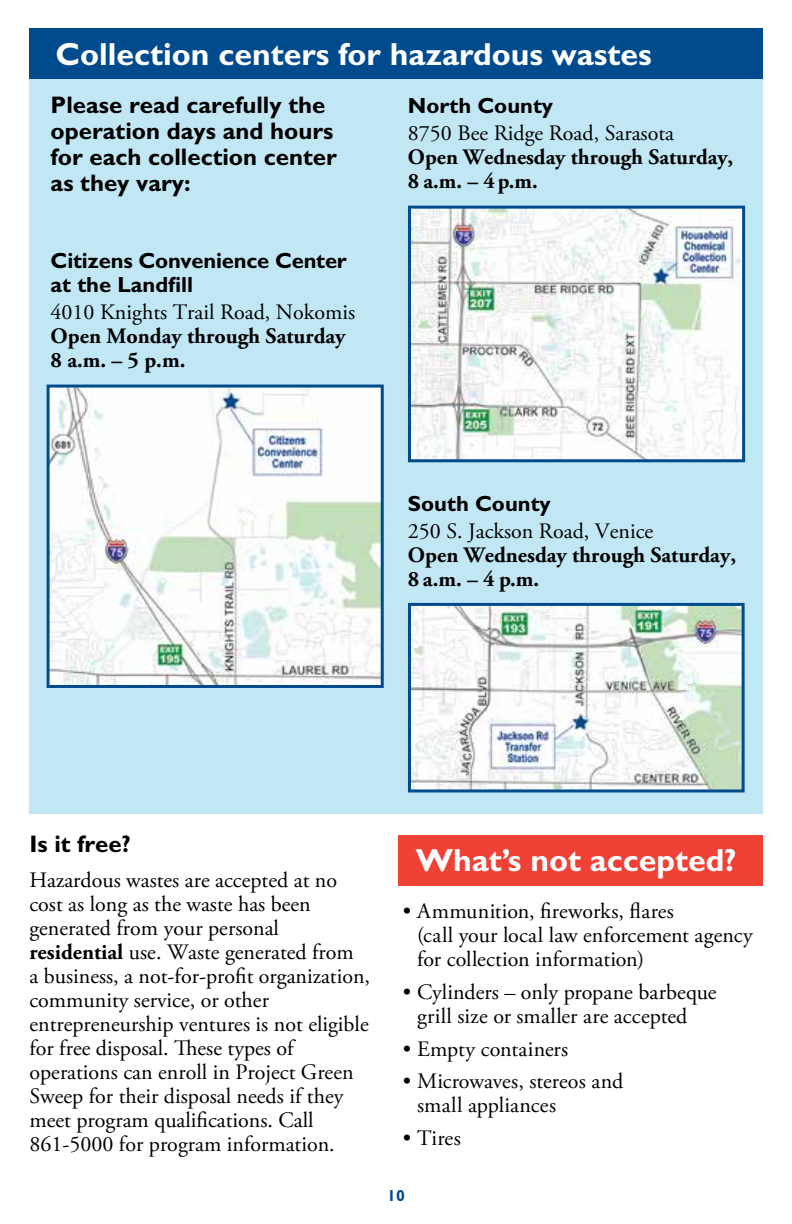
<style>
.page{position:relative;width:792px;height:1224px;background:#fff}
.page>*{position:absolute;margin:0;border:0;box-sizing:border-box;transform-origin:0 0}
.t1{font:700 32px "Gill Sans Std";color:#fff}
.t2{font:700 24px/26px "Gill Sans Std";color:#000}
.t3{font:22px/24px "Adobe Garamond Pro";color:#000}
.t4{font:700 22px/24px "Adobe Garamond Pro";color:#000}
.t5{font:700 22px/24px "Gill Sans Std";color:#000}
.t6{font:700 16px "Gill Sans Std";color:#004b8d}
.s1{font-weight:700}
</style>
<div class="page">
<div style="left:29px;top:63px;width:734px;height:751px;background:#c1e7f5"></div>
<img style="left:51px;top:389px;width:329px;height:295px">
<div style="left:47px;top:385px;width:337px;height:303px;border:3px solid #004b8d"></div>
<img style="left:412px;top:607px;width:329px;height:181px">
<div style="left:408px;top:603px;width:337px;height:189px;border:3px solid #004b8d"></div>
<img style="left:412px;top:210px;width:329px;height:248px">
<div style="left:408px;top:206px;width:337px;height:256px;border:3px solid #004b8d"></div>
<div style="left:29px;top:29px;width:734px;height:50px;background:#004b8d"></div>
<div style="left:398px;top:835px;width:365px;height:51px;background:#ef4135"></div>
<h1 class="t1" style="left:55px;top:35px;width:598px">Collection centers for hazardous wastes</h1>
<p class="t2" style="left:51px;top:92px;width:288px">Please read carefully the operation days and hours for each collection center as they vary:</p>
<p class="t5" style="left:408px;top:94px;width:147px">North County</p>
<p class="t3" style="left:408px;top:122px;width:268px">8750 Bee Ridge Road, Sarasota</p>
<p class="t4" style="left:408px;top:146px;width:327px">Open Wednesday through Saturday,<br>8 a.m. – 4 p.m.</p>
<p class="t5" style="left:51px;top:248px;width:298px">Citizens Convenience Center at the Landfill</p>
<p class="t3" style="left:51px;top:301px;width:306px">4010 Knights Trail Road, Nokomis</p>
<p class="t4" style="left:51px;top:324px;width:296px">Open Monday through Saturday<br>8 a.m. – 5 p.m.</p>
<p class="t5" style="left:408px;top:492px;width:144px">South County</p>
<p class="t3" style="left:408px;top:520px;width:247px">250 S. Jackson Road, Venice</p>
<p class="t4" style="left:408px;top:543px;width:330px">Open Wednesday through Saturday,<br>8 a.m. – 4 p.m.</p>
<p class="t2" style="left:29px;top:831px;width:103px">Is it free?</p>
<p class="t3" style="left:29px;top:869px;width:342px">Hazardous wastes are accepted at no cost as long as the waste has been generated from your personal <span class="s1">residential</span> use. Waste generated from<br>a business, a not-for-profit organization, community service, or other entrepreneurship ventures is not eligible for free disposal. These types of operations can enroll in Project Green Sweep for their disposal needs if they meet program qualifications. Call 861-5000 for program information.</p>
<h1 class="t1" style="left:416px;top:842px;width:322px">What’s not accepted?</h1>
<p class="t3" style="left:417px;top:900px;width:337px;text-indent:-14px">• Ammunition, fireworks, flares<br>(call your local law enforcement agency for collection information)</p>
<p class="t3" style="left:417px;top:981px;width:301px;text-indent:-14px">• Cylinders – only propane barbeque grill size or smaller are accepted</p>
<p class="t3" style="left:403px;top:1037px;width:167px">• Empty containers</p>
<p class="t3" style="left:417px;top:1070px;width:208px;text-indent:-14px">• Microwaves, stereos and small appliances</p>
<p class="t3" style="left:403px;top:1127px;width:59px">• Tires</p>
<p class="t6" style="left:387px;top:1186px;width:19px">10</p>
</div>
